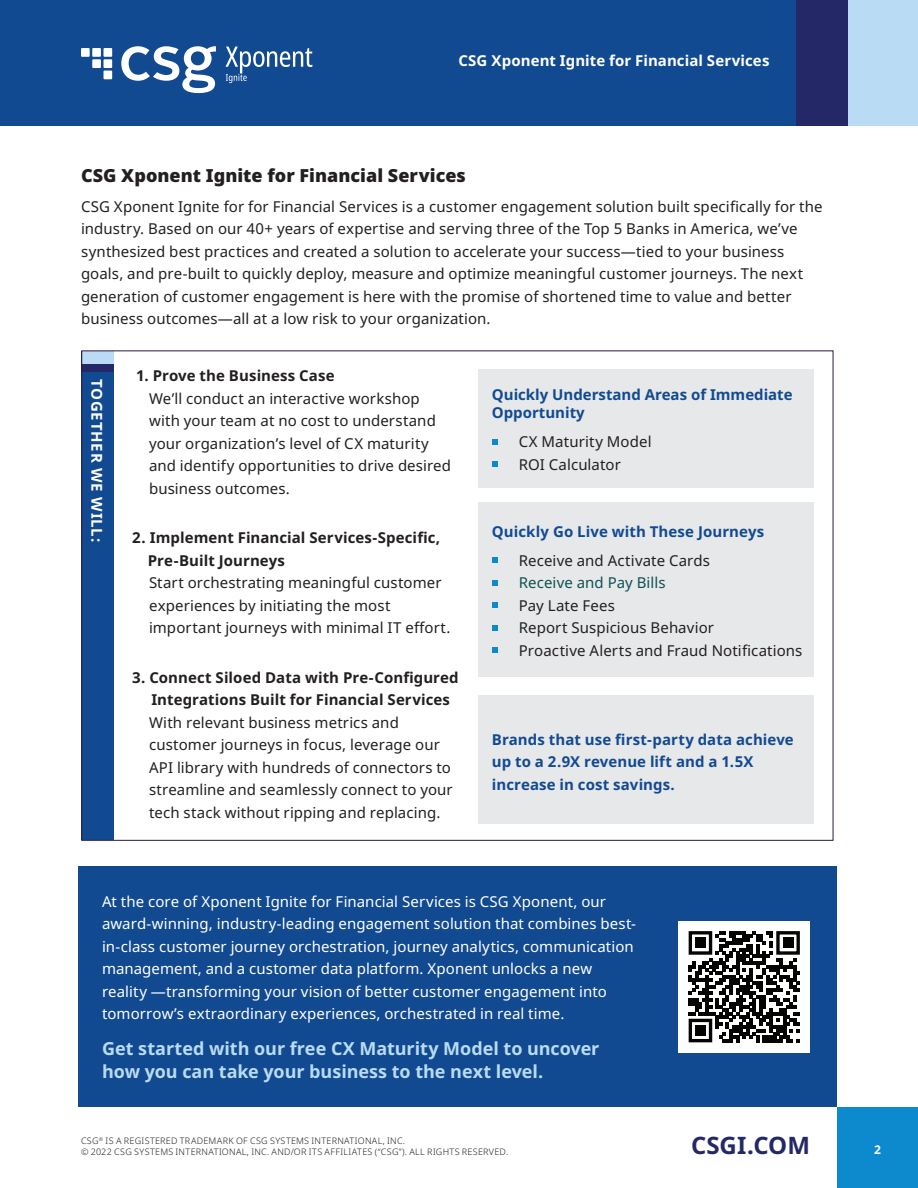
<style>
.page{position:relative;width:918px;height:1188px;background:#fff}
.page>*{position:absolute;margin:0;border:0;box-sizing:border-box;transform-origin:0 0}
.t1{font:700 24px "Noto Sans";color:#252866}
.t2{font:700 18px/22.5px "Noto Sans";letter-spacing:-.005em;color:#b9dbf3}
.t3{font:900 18px "Noto Sans";letter-spacing:.005em;color:#231f20}
.t4{font:15px/22.5px "Noto Sans";letter-spacing:.005em;color:#231f20}
.t5{font:15px/22.5px "Noto Sans";letter-spacing:.005em;color:#fff}
.t6{font:700 15px/22.5px "Noto Sans";color:#124a92}
.t7{font:700 15px/22.5px "Noto Sans";letter-spacing:.005em;color:#231f20}
.t8{font:700 15px "Noto Sans";letter-spacing:.01em;color:#fff}
.t9{font:15px "Noto Sans";letter-spacing:.005em;color:#0f5152}
.t10{font:700 15px "Noto Sans";letter-spacing:.05em;color:#fff}
.t11{font:700 12px "Noto Sans";color:#fff}
.t12{font:300 9px/10.8px "Noto Sans";letter-spacing:.035em;color:#231f20}
.s1{color:#fff}
</style>
<div class="page">
<div style="left:796px;top:0;width:52px;height:126px;background:#252866"></div>
<div style="left:837px;top:1107px;width:81px;height:81px;background:#0c8acd"></div>
<div style="left:0;top:0;width:796px;height:126px;background:#124a92"></div>
<div style="left:848px;top:0;width:70px;height:126px;background:#b9dbf3"></div>
<svg style="left:121px;top:46px;width:95px;height:47px"></svg>
<div style="left:104px;top:71px;width:8px;height:8px;background:#fff"></div>
<div style="left:92px;top:59px;width:9px;height:9px;background:#fff"></div>
<div style="left:104px;top:59px;width:8px;height:9px;background:#fff"></div>
<div style="left:81px;top:48px;width:9px;height:9px;background:#fff"></div>
<div style="left:92px;top:48px;width:9px;height:9px;background:#fff"></div>
<div style="left:104px;top:48px;width:8px;height:9px;background:#fff"></div>
<svg style="left:226px;top:47px;width:86px;height:36px"></svg>
<div style="left:79px;top:866px;width:758px;height:241px;background:#124a92"></div>
<div style="left:478px;top:695px;width:336px;height:129px;background:#e7e8e9"></div>
<div style="left:478px;top:502px;width:336px;height:175px;background:#e7e8e9"></div>
<svg style="left:492px;top:557px;width:5px;height:6px"></svg>
<svg style="left:492px;top:580px;width:5px;height:5px"></svg>
<svg style="left:492px;top:602px;width:5px;height:6px"></svg>
<svg style="left:492px;top:625px;width:5px;height:5px"></svg>
<svg style="left:492px;top:647px;width:5px;height:6px"></svg>
<div style="left:679px;top:921px;width:131px;height:131px;background:#fff"></div>
<svg style="left:689px;top:931px;width:111px;height:111px"></svg>
<div style="left:81px;top:351px;width:32px;height:489px;background:#124a92"></div>
<div style="left:478px;top:369px;width:336px;height:119px;background:#e7e8e9"></div>
<svg style="left:492px;top:439px;width:5px;height:5px"></svg>
<svg style="left:492px;top:462px;width:5px;height:5px"></svg>
<div style="left:81px;top:364px;width:32px;height:7px;background:#252866"></div>
<div style="left:82px;top:351px;width:31px;height:13px;background:#b9dbf3"></div>
<p class="t8" style="left:458px;top:52px;width:313px">CSG Xponent Ignite for Financial Services</p>
<p class="t3" style="left:81px;top:166px;width:386px">CSG Xponent Ignite for Financial Services</p>
<p class="t4" style="left:81px;top:195px;width:743px">CSG Xponent Ignite for for Financial Services is a customer engagement solution built specifically for the industry. Based on our 40+ years of expertise and serving three of the Top 5 Banks in America, we’ve synthesized best practices and created a solution to accelerate your success—tied to your business goals, and pre-built to quickly deploy, measure and optimize meaningful customer journeys. The next generation of customer engagement is here with the promise of shortened time to value and better business outcomes—all at a low risk to your organization.</p>
<p class="t7" style="left:136px;top:365px;width:200px">1. Prove the Business Case</p>
<p class="t4" style="left:149px;top:387px;width:304px">We’ll conduct an interactive workshop with your team at no cost to understand your organization’s level of CX maturity and identify opportunities to drive desired business outcomes.</p>
<p class="t7" style="left:148px;top:527px;width:294px;text-indent:-16px">2. Implement Financial Services-Specific,<br>Pre-Built Journeys</p>
<p class="t4" style="left:149px;top:572px;width:303px">Start orchestrating meaningful customer experiences by initiating the most important journeys with minimal IT effort.</p>
<p class="t7" style="left:132px;top:666px;width:328px">3. Connect Siloed Data with Pre-Configured</p>
<p class="t7" style="left:132px;top:689px;width:319px"><span class="s1">PP</span>Integrations Built for Financial Services</p>
<p class="t4" style="left:149px;top:711px;width:251px">With relevant business metrics and</p>
<p class="t4" style="left:149px;top:734px;width:292px">customer journeys in focus, leverage our</p>
<p class="t4" style="left:149px;top:756px;width:304px">API library with hundreds of connectors to</p>
<p class="t4" style="left:149px;top:779px;width:305px">streamline and seamlessly connect to your</p>
<p class="t4" style="left:149px;top:801px;width:293px">tech stack without ripping and replacing.</p>
<p class="t10" style="left:106px;top:379px;width:165px;rotate:90deg">TOGETHER WE WILL:</p>
<p class="t6" style="left:492px;top:386px;width:302px;line-height:18px">Quickly Understand Areas of Immediate<br>Opportunity</p>
<p class="t4" style="left:519px;top:431px;width:134px">CX Maturity Model<br>ROI Calculator</p>
<p class="t6" style="left:492px;top:520px;width:274px">Quickly Go Live with These Journeys</p>
<p class="t4" style="left:519px;top:549px;width:193px">Receive and Activate Cards</p>
<p class="t9" style="left:519px;top:574px;width:148px">Receive and Pay Bills</p>
<p class="t4" style="left:519px;top:594px;width:285px">Pay Late Fees<br>Report Suspicious Behavior<br>Proactive Alerts and Fraud Notifications</p>
<p class="t6" style="left:492px;top:728px;width:303px">Brands that use first-party data achieve up to a 2.9X revenue lift and a 1.5X increase in cost savings.</p>
<p class="t5" style="left:102px;top:890px;width:536px">At the core of Xponent Ignite for Financial Services is CSG Xponent, our award-winning, industry-leading engagement solution that combines best&shy;in-class customer journey orchestration, journey analytics, communication management, and a customer data platform. Xponent unlocks a new reality —transforming your vision of better customer engagement into tomorrow’s extraordinary experiences, orchestrated in real time.</p>
<p class="t2" style="left:102px;top:1038px;width:499px">Get started with our free CX Maturity Model to uncover how you can take your business to the next level.</p>
<p class="t12" style="left:81px;top:1135px;width:429px">CSG<sup>®</sup> IS A REGISTERED TRADEMARK OF CSG SYSTEMS INTERNATIONAL, INC.<br>© 2022 CSG SYSTEMS INTERNATIONAL, INC. AND/OR ITS AFFILIATES (“CSG”). ALL RIGHTS RESERVED.</p>
<h1 class="t1" style="left:691px;top:1132px;width:120px">CSGI.COM</h1>
<p class="t11" style="left:874px;top:1143px;width:8px">2</p>
</div>
